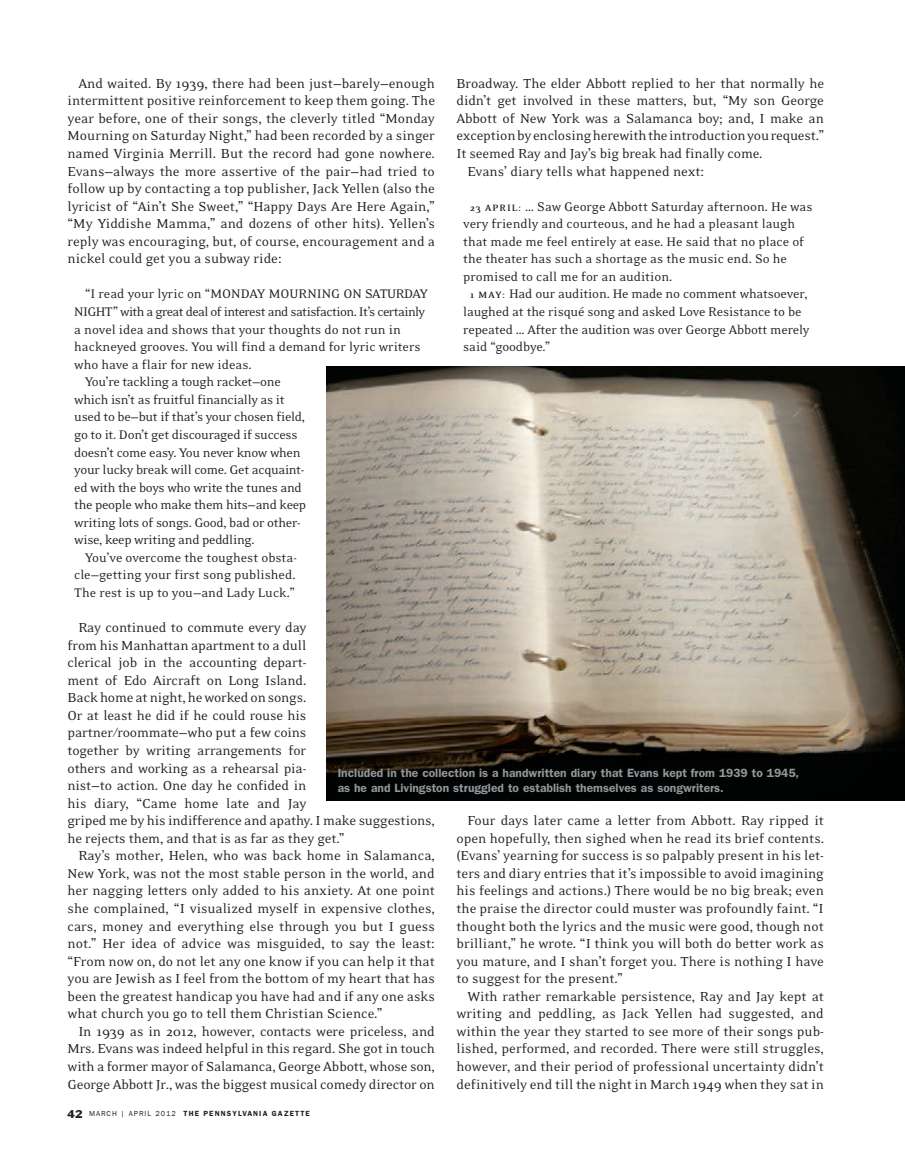
<style>
.page{position:relative;width:905px;height:1175px;background:#fff}
.page>*{position:absolute;margin:0;border:0;box-sizing:border-box;transform-origin:0 0}
.t1{font:15px/17.5px "Eidetic Neo";letter-spacing:-.01em;color:#231f20;text-align:justify}
.t2{font:14.25px "Eidetic Neo";letter-spacing:-.01em;color:#231f20}
.t3{font:14.25px "Eidetic Neo";letter-spacing:-.04em;color:#231f20}
.t4{font:600 12px/15px "Franklin Gothic";color:#939598}
.t5{font:600 7.5px "Franklin Gothic";letter-spacing:.145em;color:#231f20}
.s1{font-weight:700;font-size:10.5px}
.s2{font-weight:400;font-size:10.5px}
.s3{font-weight:400}
</style>
<div class="page">
<img style="left:326px;top:366px;width:578px;height:434px">
<p class="t1" style="left:456px;top:76px;width:369px">Broadway. The elder Abbott replied to her that normally he</p>
<p class="t1" style="left:456px;top:93px;width:369px">didn’t get involved in these matters, but, “My son George</p>
<p class="t1" style="left:456px;top:111px;width:369px">Abbott of New York was a Salamanca boy; and, I make an</p>
<p class="t1" style="left:456px;top:128px;width:369px">exception by enclosing herewith the introduction you request.”</p>
<p class="t1" style="left:456px;top:146px;width:307px">It seemed Ray and Jay’s big break had finally come.</p>
<p class="t1" style="left:467px;top:163px;width:238px">Evans’ diary tells what happened next:</p>
<p class="t2" style="left:470px;top:201px;width:344px"><span class="s1">23 APRIL:</span> … Saw George Abbott Saturday afternoon. He was</p>
<p class="t2" style="left:463px;top:219px;width:333px">very friendly and courteous, and he had a pleasant laugh</p>
<p class="t2" style="left:463px;top:236px;width:342px">that made me feel entirely at ease. He said that no place of</p>
<p class="t2" style="left:463px;top:254px;width:325px">the theater has such a shortage as the music end. So he</p>
<p class="t2" style="left:463px;top:271px;width:211px">promised to call me for an audition.</p>
<p class="t2" style="left:470px;top:289px;width:339px"><span class="s1">1 MAY:</span> Had our audition. He made no comment whatsoever,</p>
<p class="t2" style="left:463px;top:307px;width:339px">laughed at the risqué song and asked Love Resistance to be</p>
<p class="t2" style="left:463px;top:324px;width:348px">repeated … After the audition was over George Abbott merely</p>
<p class="t2" style="left:463px;top:342px;width:88px">said “goodbye.”</p>
<p class="t1" style="left:67px;top:76px;width:369px;text-indent:11px">And waited. By 1939, there had been just—barely—enough intermittent positive reinforcement to keep them going. The year before, one of their songs, the cleverly titled “Monday Mourning on Saturday Night,” had been recorded by a singer named Virginia Merrill. But the record had gone nowhere.<br>Evans—always the more assertive of the pair—had tried to follow up by contacting a top publisher, Jack Yellen (also the lyricist of “Ain’t She Sweet,” “Happy Days Are Here Again,” “My Yiddishe Mamma,” and dozens of other hits). Yellen’s reply was encouraging, but, of course, encouragement and a nickel could get you a subway ride:</p>
<p class="t2" style="left:85px;top:289px;width:344px">“I read your lyric on “MONDAY MOURNING ON SATURDAY</p>
<p class="t3" style="left:74px;top:307px;width:352px">NIGHT” with a great deal of interest and satisfaction. It’s certainly</p>
<p class="t2" style="left:74px;top:324px;width:328px">a novel idea and shows that your thoughts do not run in</p>
<p class="t2" style="left:74px;top:342px;width:348px">hackneyed grooves. You will find a demand for lyric writers</p>
<p class="t2" style="left:74px;top:359px;width:179px">who have a flair for new ideas.</p>
<p class="t2" style="left:85px;top:377px;width:197px">You’re tackling a tough racket—one</p>
<p class="t2" style="left:74px;top:394px;width:212px">which isn’t as fruitful financially as it</p>
<p class="t2" style="left:74px;top:412px;width:232px">used to be—but if that’s your chosen field,</p>
<p class="t2" style="left:74px;top:429px;width:225px">go to it. Don’t get discouraged if success</p>
<p class="t2" style="left:74px;top:447px;width:228px">doesn’t come easy. You never know when</p>
<p class="t2" style="left:74px;top:465px;width:232px">your lucky break will come. Get acquaint-</p>
<p class="t2" style="left:74px;top:482px;width:229px">ed with the boys who write the tunes and</p>
<p class="t2" style="left:74px;top:500px;width:233px">the people who make them hits—and keep</p>
<p class="t2" style="left:74px;top:517px;width:228px">writing lots of songs. Good, bad or other-</p>
<p class="t2" style="left:74px;top:535px;width:182px">wise, keep writing and peddling.</p>
<p class="t2" style="left:85px;top:552px;width:213px">You’ve overcome the toughest obsta-</p>
<p class="t2" style="left:74px;top:570px;width:223px">cle—getting your first song published.</p>
<p class="t2" style="left:74px;top:587px;width:222px">The rest is up to you—and Lady Luck.”</p>
<p class="t1" style="left:68px;top:620px;width:369px;text-align:left;text-indent:11px">Ray continued to commute every day<br>from his Manhattan apartment to a dull<br>clerical job in the accounting depart-<br>ment of Edo Aircraft on Long Island.<br>Back home at night, he worked on songs.<br>Or at least he did if he could rouse his partner/roommate—who put a few coins<br>together by writing arrangements for<br>others and working as a rehearsal pia-<br>nist—to action. One day he confided in<br>his diary, “Came home late and Jay<br>griped me by his indifference and apathy. I make suggestions, he rejects them, and that is as far as they get.”</p>
<p class="t1" style="left:68px;top:848px;width:369px;text-indent:11px">Ray’s mother, Helen, who was back home in Salamanca, New York, was not the most stable person in the world, and her nagging letters only added to his anxiety. At one point she complained, “I visualized myself in expensive clothes, cars, money and everything else through you but I guess not.” Her idea of advice was misguided, to say the least: “From now on, do not let any one know if you can help it that you are Jewish as I feel from the bottom of my heart that has been the greatest handicap you have had and if any one asks what church you go to tell them Christian Science.”</p>
<p class="t1" style="left:68px;top:1023px;width:369px;text-indent:11px">In 1939 as in 2012, however, contacts were priceless, and Mrs. Evans was indeed helpful in this regard. She got in touch with a former mayor of Salamanca, George Abbott, whose son, George Abbott Jr., was the biggest musical comedy director on</p>
<p class="t4" style="left:338px;top:766px;width:463px">Included in the collection is a handwritten diary that Evans kept from 1939 to 1945, as he and Livingston struggled to establish themselves as songwriters.</p>
<p class="t1" style="left:456px;top:813px;width:369px;text-indent:11px">Four days later came a letter from Abbott. Ray ripped it open hopefully, then sighed when he read its brief contents. (Evans’ yearning for success is so palpably present in his let&shy;ters and diary entries that it’s impossible to avoid imagining his feelings and actions.) There would be no big break; even the praise the director could muster was profoundly faint. “I thought both the lyrics and the music were good, though not brilliant,” he wrote. “I think you will both do better work as you mature, and I shan’t forget you. There is nothing I have to suggest for the present.”</p>
<p class="t1" style="left:456px;top:988px;width:369px;text-indent:11px">With rather remarkable persistence, Ray and Jay kept at writing and peddling, as Jack Yellen had suggested, and within the year they started to see more of their songs pub&shy;lished, performed, and recorded. There were still struggles, however, and their period of professional uncertainty didn’t definitively end till the night in March 1949 when they sat in</p>
<p class="t5" style="left:68px;top:1110px;width:244px"><span class="s2">42</span> <span class="s3">MARCH | APRIL 2012</span> THE PENNSYLVANIA GAZETTE</p>
</div>
